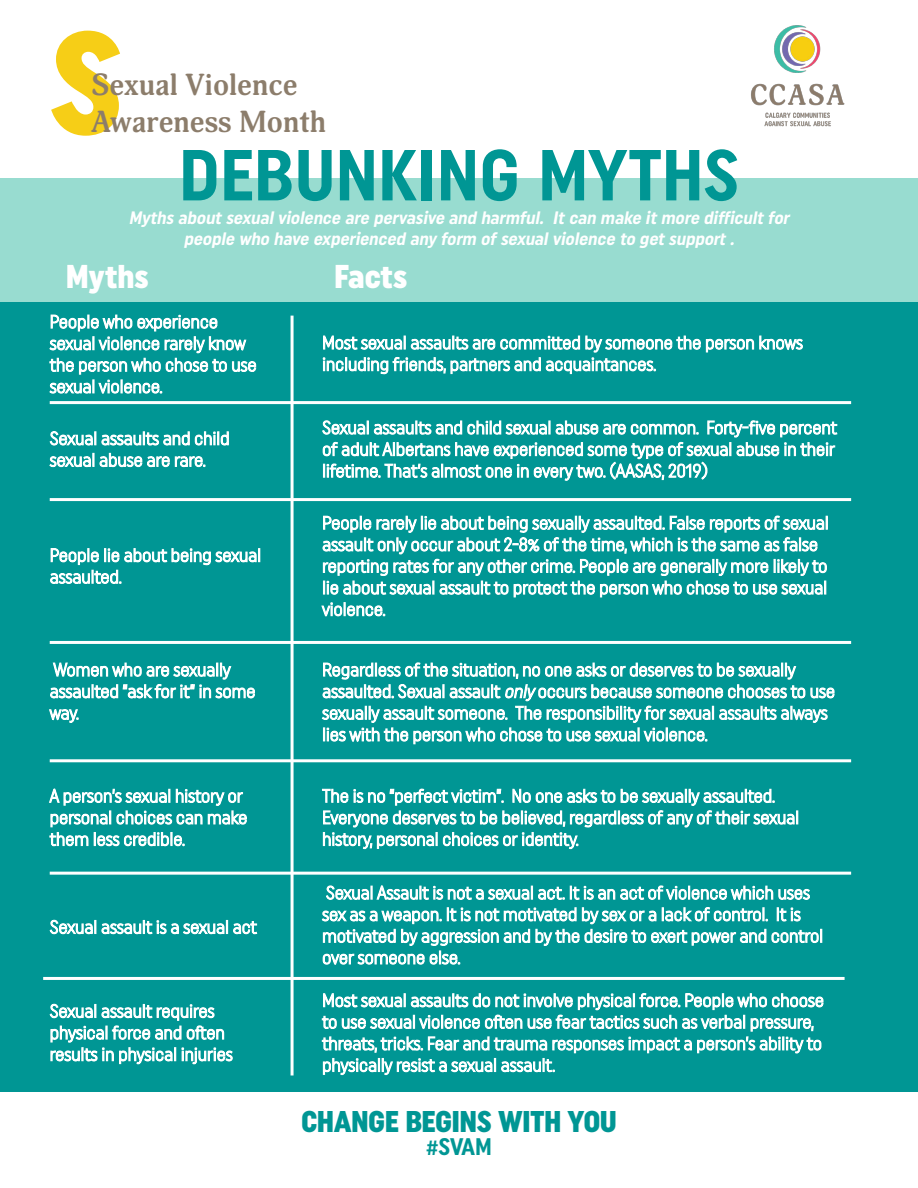
<style>
.page{position:relative;width:918px;height:1188px;background:#fff}
.page>*{position:absolute;margin:0;border:0;box-sizing:border-box;transform-origin:0 0}
.t1{font:900 condensed 145.95px "Uniform";color:#f6ce17}
.t2{font:700 condensed 72px "Uniform";color:#009694}
.t3{font:900 condensed 33px "Uniform";color:#fff}
.t4{font:700 30.15px/36.2px "Adonis";color:#8c7d6b}
.t5{font:900 condensed 30px "Uniform";letter-spacing:-.025em;color:#009694}
.t6{font:700 condensed 24px "Uniform";color:#009694}
.t7{font:italic 700 condensed 18px/21.6px "Uniform";color:#fff;text-align:center}
</style>
<div class="page">
<div style="left:1px;top:178px;width:917px;height:138px;background:#98dcd0"></div>
<div style="left:1px;top:302px;width:917px;height:790px;background:#009694"></div>
<img style="left:751px;top:25px;width:94px;height:102px">
<hr style="left:291px;top:316px;width:3px;height:760px;background:#fff">
<svg style="left:49px;top:314px;width:208px;height:80px"></svg>
<svg style="left:49px;top:431px;width:180px;height:37px"></svg>
<svg style="left:50px;top:548px;width:210px;height:36px"></svg>
<svg style="left:49px;top:662px;width:206px;height:61px"></svg>
<svg style="left:49px;top:788px;width:198px;height:59px"></svg>
<svg style="left:49px;top:919px;width:209px;height:16px"></svg>
<svg style="left:49px;top:1003px;width:184px;height:62px"></svg>
<svg style="left:322px;top:335px;width:481px;height:40px"></svg>
<svg style="left:322px;top:420px;width:516px;height:61px"></svg>
<svg style="left:321px;top:515px;width:507px;height:102px"></svg>
<svg style="left:321px;top:662px;width:514px;height:83px"></svg>
<svg style="left:322px;top:788px;width:476px;height:62px"></svg>
<svg style="left:321px;top:885px;width:501px;height:80px"></svg>
<svg style="left:321px;top:993px;width:503px;height:83px"></svg>
<hr style="left:50px;top:401px;width:801px;height:3px;background:#fff">
<hr style="left:50px;top:498px;width:801px;height:3px;background:#fff">
<hr style="left:50px;top:641px;width:801px;height:3px;background:#fff">
<hr style="left:50px;top:759px;width:801px;height:3px;background:#fff">
<hr style="left:50px;top:872px;width:801px;height:3px;background:#fff">
<hr style="left:43px;top:977px;width:802px;height:3px;background:#fff">
<p class="t1" style="left:50px;top:-4px;width:75px">S</p>
<p class="t4" style="left:91px;top:68px;width:237px">Sexual Violence<br>Awareness Month</p>
<p class="t2" style="left:179px;top:132px;width:562px">DEBUNKING MYTHS</p>
<p class="t7" style="left:129px;top:206px;width:665px">Myths aboutsexualviolence are pervasive and harmful. Itcan make itmore difficultfor people who have experienced any form ofsexualviolence to getsupport .</p>
<p class="t3" style="left:66px;top:257px;width:84px">Myths</p>
<p class="t3" style="left:334px;top:257px;width:75px">Facts</p>
<p class="t5" style="left:301px;top:1103px;width:317px">CHANGE BEGINS WITH YOU</p>
<p class="t6" style="left:426px;top:1132px;width:67px">#SVAM</p>
</div>
